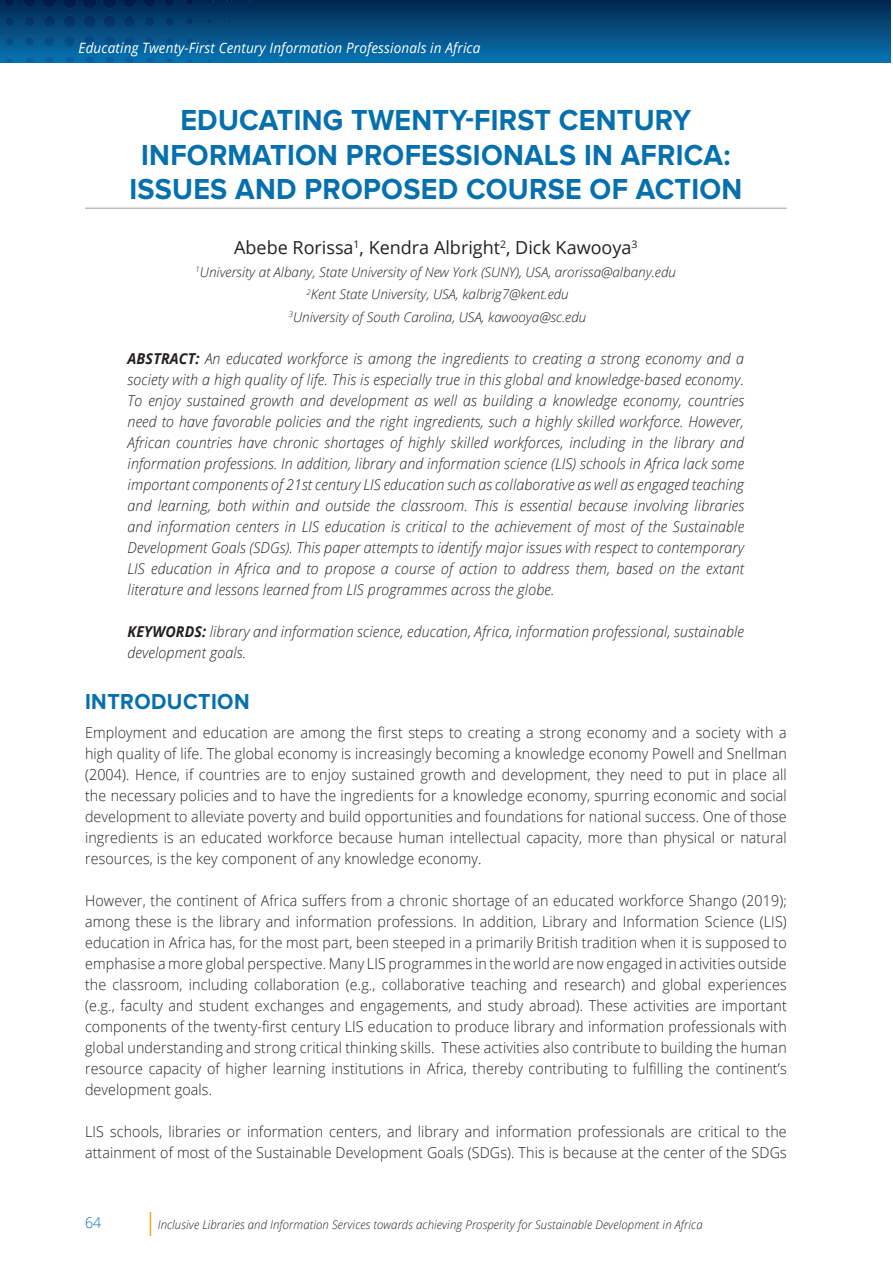
<style>
.page{position:relative;width:893px;height:1263px;background:#fff}
.page>*{position:absolute;margin:0;border:0;box-sizing:border-box;transform-origin:0 0}
.t1{font:700 30px/34.5px "Proxima Nova";letter-spacing:.01em;color:#0570ad;text-align:center;scale:.95 1}
.t2{font:700 22.5px "Proxima Nova";letter-spacing:.02em;color:#0570ad;scale:.95 1}
.t3{font:18px "Open Sans";color:#231f20}
.t4{font:300 15px/21px "Open Sans";letter-spacing:.01em;color:#231f20;text-align:justify;scale:.95 1}
.t5{font:italic 300 15px/21px "Open Sans";letter-spacing:.01em;color:#231f20;text-align:justify;scale:.95 1}
.t6{font:300 15px "Open Sans";color:#0570ad;scale:.95 1}
.t7{font:italic 14.25px "Open Sans";letter-spacing:.01em;color:#fff;scale:.95 1}
.t8{font:italic 300 13.5px/22.5px "Open Sans";color:#231f20;text-align:center}
.t9{font:italic 300 12px "Open Sans";letter-spacing:.01em;color:#231f20;scale:.95 1}
.s1{font-weight:700}
</style>
<div class="page">
<div style="left:0;top:0;width:891px;height:62px;background:linear-gradient(to bottom,#03264d,#0772b0)"></div>
<svg style="left:187px;top:59px;width:5px;height:3px"></svg>
<svg style="left:167px;top:58px;width:5px;height:4px"></svg>
<svg style="left:146px;top:58px;width:7px;height:4px"></svg>
<svg style="left:126px;top:57px;width:7px;height:5px"></svg>
<svg style="left:105px;top:57px;width:9px;height:5px"></svg>
<svg style="left:85px;top:57px;width:9px;height:5px"></svg>
<svg style="left:65px;top:57px;width:9px;height:5px"></svg>
<svg style="left:46px;top:57px;width:8px;height:5px"></svg>
<svg style="left:26px;top:58px;width:7px;height:4px"></svg>
<svg style="left:7px;top:58px;width:6px;height:4px"></svg>
<svg style="left:207px;top:39px;width:5px;height:5px"></svg>
<svg style="left:187px;top:38px;width:6px;height:6px"></svg>
<svg style="left:166px;top:38px;width:7px;height:7px"></svg>
<svg style="left:145px;top:37px;width:9px;height:9px"></svg>
<svg style="left:125px;top:37px;width:9px;height:9px"></svg>
<svg style="left:104px;top:36px;width:11px;height:11px"></svg>
<svg style="left:84px;top:36px;width:11px;height:11px"></svg>
<svg style="left:64px;top:36px;width:11px;height:11px"></svg>
<svg style="left:45px;top:36px;width:9px;height:10px"></svg>
<svg style="left:25px;top:37px;width:9px;height:9px"></svg>
<svg style="left:6px;top:38px;width:7px;height:7px"></svg>
<svg style="left:207px;top:19px;width:5px;height:5px"></svg>
<svg style="left:186px;top:18px;width:7px;height:7px"></svg>
<svg style="left:165px;top:17px;width:9px;height:9px"></svg>
<svg style="left:144px;top:16px;width:11px;height:11px"></svg>
<svg style="left:124px;top:16px;width:11px;height:11px"></svg>
<svg style="left:103px;top:15px;width:13px;height:13px"></svg>
<svg style="left:83px;top:15px;width:13px;height:13px"></svg>
<svg style="left:63px;top:15px;width:13px;height:13px"></svg>
<svg style="left:44px;top:16px;width:11px;height:11px"></svg>
<svg style="left:24px;top:16px;width:11px;height:11px"></svg>
<svg style="left:5px;top:17px;width:9px;height:9px"></svg>
<svg style="left:227px;top:0;width:5px;height:4px"></svg>
<svg style="left:206px;top:0;width:7px;height:5px"></svg>
<svg style="left:186px;top:0;width:8px;height:5px"></svg>
<svg style="left:165px;top:0;width:9px;height:6px"></svg>
<svg style="left:144px;top:0;width:11px;height:7px"></svg>
<svg style="left:123px;top:0;width:13px;height:8px"></svg>
<img style="left:102px;top:0;width:15px;height:8px">
<img style="left:82px;top:0;width:15px;height:9px">
<img style="left:62px;top:0;width:15px;height:9px">
<svg style="left:43px;top:0;width:13px;height:8px"></svg>
<svg style="left:24px;top:0;width:11px;height:7px"></svg>
<svg style="left:150px;top:1212px;width:1px;height:24px"></svg>
<hr style="left:85px;top:207px;width:702px;height:2px;background:#bcbdc0">
<svg style="left:0;top:0;width:15px;height:6px"></svg>
<p class="t7" style="left:79px;top:38px;width:424px">Educating Twenty-First Century Information Professionals in Africa</p>
<h1 class="t1" style="left:129px;top:103px;width:647px">EDUCATING TWENTY-FIRST CENTURY<br>INFORMATION PROFESSIONALS IN AFRICA:<br>ISSUES AND PROPOSED COURSE OF ACTION</h1>
<p class="t3" style="left:234px;top:235px;width:405px">Abebe Rorissa<sup>1</sup>, Kendra Albright<sup>2</sup>, Dick Kawooya<sup>3</sup></p>
<p class="t8" style="left:196px;top:260px;width:482px"><sup>1</sup>University at Albany, State University of New York (SUNY), USA, arorissa@albany.edu<br><sup>2</sup>Kent State University, USA, kalbrig7@kent.edu<br><sup>3</sup>University of South Carolina, USA, kawooya@sc.edu</p>
<p class="t5" style="left:128px;top:347px;width:651px"><span class="s1">ABSTRACT:</span> An educated workforce is among the ingredients to creating a strong economy and a society with a high quality of life. This is especially true in this global and knowledge-based economy.<br>To enjoy sustained growth and development as well as building a knowledge economy, countries need to have favorable policies and the right ingredients, such a highly skilled workforce. However, African countries have chronic shortages of highly skilled workforces, including in the library and information professions. In addition, library and information science (LIS) schools in Africa lack some important components of 21st century LIS education such as collaborative as well as engaged teaching and learning, both within and outside the classroom. This is essential because involving libraries and information centers in LIS education is critical to the achievement of most of the Sustainable Development Goals (SDGs). This paper attempts to identify major issues with respect to contemporary LIS education in Africa and to propose a course of action to address them, based on the extant literature and lessons learned from LIS programmes across the globe.</p>
<p class="t5" style="left:128px;top:620px;width:650px"><span class="s1">KEYWORDS:</span> library and information science, education, Africa, information professional, sustainable development goals.</p>
<h2 class="t2" style="left:85px;top:688px;width:175px">INTRODUCTION</h2>
<p class="t4" style="left:85px;top:722px;width:740px">Employment and education are among the first steps to creating a strong economy and a society with a high quality of life. The global economy is increasingly becoming a knowledge economy Powell and Snellman (2004). Hence, if countries are to enjoy sustained growth and development, they need to put in place all the necessary policies and to have the ingredients for a knowledge economy, spurring economic and social development to alleviate poverty and build opportunities and foundations for national success. One of those ingredients is an educated workforce because human intellectual capacity, more than physical or natural resources, is the key component of any knowledge economy.</p>
<p class="t4" style="left:85px;top:890px;width:740px">However, the continent of Africa suffers from a chronic shortage of an educated workforce Shango (2019); among these is the library and information professions. In addition, Library and Information Science (LIS) education in Africa has, for the most part, been steeped in a primarily British tradition when it is supposed to emphasise a more global perspective. Many LIS programmes in the world are now engaged in activities outside the classroom, including collaboration (e.g., collaborative teaching and research) and global experiences (e.g., faculty and student exchanges and engagements, and study abroad). These activities are important components of the twenty-first century LIS education to produce library and information professionals with global understanding and strong critical thinking skills. These activities also contribute to building the human resource capacity of higher learning institutions in Africa, thereby contributing to fulfilling the continent’s development goals.</p>
<p class="t4" style="left:85px;top:1121px;width:740px">LIS schools, libraries or information centers, and library and information professionals are critical to the attainment of most of the Sustainable Development Goals (SDGs). This is because at the center of the SDGs</p>
<p class="t6" style="left:85px;top:1212px;width:19px">64</p>
<p class="t9" style="left:158px;top:1216px;width:575px">Inclusive Libraries and Information Services towards achieving Prosperity for Sustainable Development in Africa</p>
</div>
